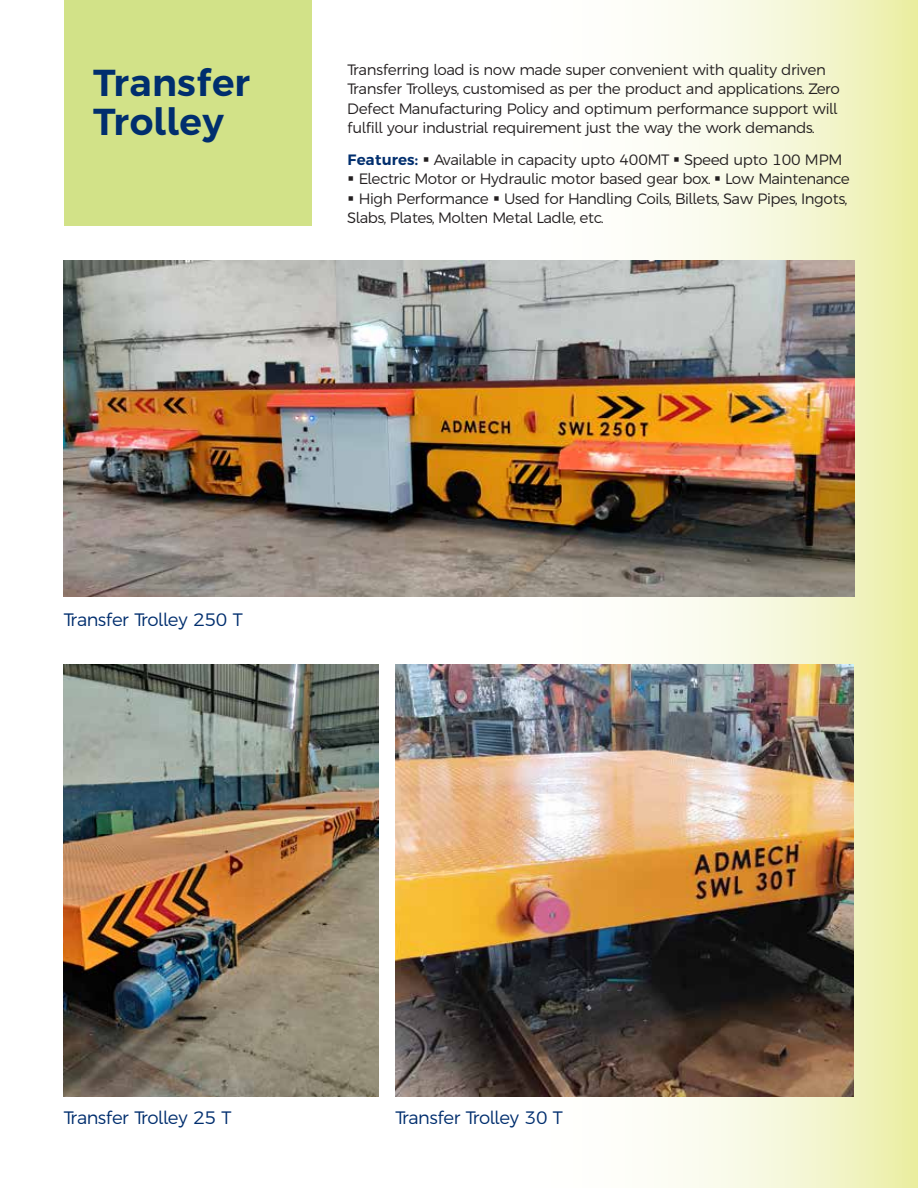
<style>
.page{position:relative;width:918px;height:1188px;background:#fff}
.page>*{position:absolute;margin:0;border:0;box-sizing:border-box;transform-origin:0 0}
.t1{font:600 37.5px/39px "Argentum Sans";color:#002e6e}
.t2{font:300 18px "Argentum Sans";color:#002e6e}
.t3{font:300 15px/19.5px "Argentum Sans";color:#231f20}
.s1{font-weight:600;color:#002e6e}
</style>
<div class="page">
<svg style="left:459px;top:0;width:459px;height:1188px"></svg>
<img style="left:395px;top:664px;width:459px;height:432px">
<img style="left:64px;top:664px;width:314px;height:432px">
<div style="left:64px;top:0;width:247px;height:225px;background:#d2e288"></div>
<img style="left:64px;top:261px;width:790px;height:335px">
<h1 class="t1" style="left:92px;top:63px;width:160px">Transfer<br>Trolley</h1>
<p class="t3" style="left:348px;top:60px;width:494px">Transferring load is now made super convenient with quality driven Transfer Trolleys, customised as per the product and applications. Zero Defect Manufacturing Policy and optimum performance support will fulfill your industrial requirement just the way the work demands.</p>
<p class="t3" style="left:348px;top:150px;width:496px"><span class="s1">Features:</span> ▪ Available in capacity upto 400MT ▪ Speed upto 100 MPM</p>
<p class="t3" style="left:348px;top:169px;width:504px">▪ Electric Motor or Hydraulic motor based gear box. ▪ Low Maintenance</p>
<p class="t3" style="left:348px;top:189px;width:500px">▪ High Performance ▪ Used for Handling Coils, Billets, Saw Pipes, Ingots,<br>Slabs, Plates, Molten Metal Ladle, etc.</p>
<p class="t2" style="left:64px;top:606px;width:180px">Transfer Trolley 250 T</p>
<p class="t2" style="left:64px;top:1104px;width:168px">Transfer Trolley 25 T</p>
<p class="t2" style="left:395px;top:1104px;width:168px">Transfer Trolley 30 T</p>
</div>
